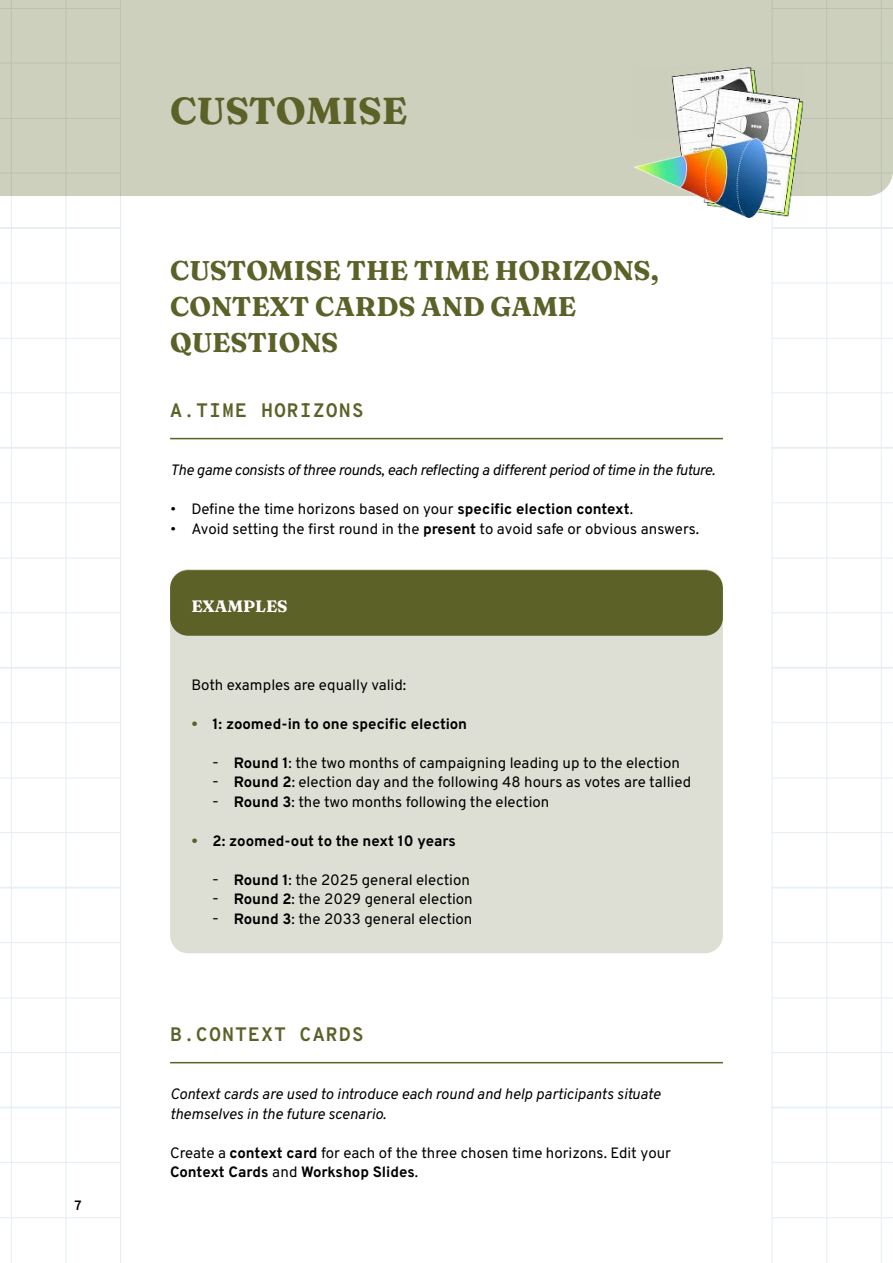
<style>
.page{position:relative;width:893px;height:1263px;background:#fff}
.page>*{position:absolute;margin:0;border:0;box-sizing:border-box;transform-origin:0 0}
.t1{font:700 37.5px "Fraunces 9 pt";color:#5c6128}
.t2{font:700 27px/36px "Fraunces 9 pt";color:#5c6128}
.t3{font:700 19.5px "Overpass Mono";letter-spacing:.05em;color:#5c6128}
.t4{font:700 16.5px "Fraunces 9 pt";color:#fff}
.t5{font:15px/19.5px "Overpass";color:#000}
.t6{font:italic 15px/19.5px "Overpass";letter-spacing:-.015em;color:#000}
.t7{font:700 15px "Overpass";color:#000}
.t8{font:600 13.5px "Overpass";color:#000}
.s1{font-weight:700}
.s2{font-weight:900;color:#5c6128}
</style>
<div class="page">
<hr style="left:11px;top:0;width:1px;height:1263px;background:#e6eef4">
<hr style="left:66px;top:0;width:1px;height:1263px;background:#e6eef4">
<hr style="left:120px;top:0;width:1px;height:1263px;background:#e6eef4">
<hr style="left:0;top:227px;width:121px;height:1px;background:#e6eef4">
<hr style="left:0;top:228px;width:121px;height:1px;background:#e6eef4">
<hr style="left:0;top:338px;width:121px;height:1px;background:#e6eef4">
<hr style="left:0;top:283px;width:121px;height:1px;background:#e6eef4">
<hr style="left:0;top:392px;width:121px;height:1px;background:#e6eef4">
<hr style="left:0;top:447px;width:121px;height:1px;background:#e6eef4">
<hr style="left:0;top:448px;width:121px;height:1px;background:#e6eef4">
<hr style="left:0;top:558px;width:121px;height:1px;background:#e6eef4">
<hr style="left:0;top:502px;width:121px;height:1px;background:#e6eef4">
<hr style="left:0;top:612px;width:121px;height:1px;background:#e6eef4">
<hr style="left:0;top:667px;width:121px;height:1px;background:#e6eef4">
<hr style="left:0;top:668px;width:121px;height:1px;background:#e6eef4">
<hr style="left:0;top:778px;width:121px;height:1px;background:#e6eef4">
<hr style="left:0;top:722px;width:121px;height:1px;background:#e6eef4">
<hr style="left:0;top:832px;width:121px;height:1px;background:#e6eef4">
<hr style="left:0;top:887px;width:121px;height:1px;background:#e6eef4">
<hr style="left:0;top:997px;width:121px;height:1px;background:#e6eef4">
<hr style="left:0;top:942px;width:121px;height:1px;background:#e6eef4">
<hr style="left:0;top:1052px;width:121px;height:1px;background:#e6eef4">
<hr style="left:0;top:1107px;width:121px;height:1px;background:#e6eef4">
<hr style="left:0;top:1217px;width:121px;height:1px;background:#e6eef4">
<hr style="left:0;top:1162px;width:121px;height:1px;background:#e6eef4">
<hr style="left:881px;top:0;width:1px;height:1263px;background:#e6eef4">
<hr style="left:826px;top:0;width:1px;height:1263px;background:#e6eef4">
<hr style="left:772px;top:0;width:1px;height:1263px;background:#e6eef4">
<hr style="left:772px;top:227px;width:121px;height:1px;background:#e6eef4">
<hr style="left:772px;top:228px;width:121px;height:1px;background:#e6eef4">
<hr style="left:772px;top:338px;width:121px;height:1px;background:#e6eef4">
<hr style="left:772px;top:283px;width:121px;height:1px;background:#e6eef4">
<hr style="left:772px;top:392px;width:121px;height:1px;background:#e6eef4">
<hr style="left:772px;top:447px;width:121px;height:1px;background:#e6eef4">
<hr style="left:772px;top:448px;width:121px;height:1px;background:#e6eef4">
<hr style="left:772px;top:558px;width:121px;height:1px;background:#e6eef4">
<hr style="left:772px;top:502px;width:121px;height:1px;background:#e6eef4">
<hr style="left:772px;top:612px;width:121px;height:1px;background:#e6eef4">
<hr style="left:772px;top:667px;width:121px;height:1px;background:#e6eef4">
<hr style="left:772px;top:668px;width:121px;height:1px;background:#e6eef4">
<hr style="left:772px;top:778px;width:121px;height:1px;background:#e6eef4">
<hr style="left:772px;top:722px;width:121px;height:1px;background:#e6eef4">
<hr style="left:772px;top:832px;width:121px;height:1px;background:#e6eef4">
<hr style="left:772px;top:887px;width:121px;height:1px;background:#e6eef4">
<hr style="left:772px;top:997px;width:121px;height:1px;background:#e6eef4">
<hr style="left:772px;top:942px;width:121px;height:1px;background:#e6eef4">
<hr style="left:772px;top:1052px;width:121px;height:1px;background:#e6eef4">
<hr style="left:772px;top:1107px;width:121px;height:1px;background:#e6eef4">
<hr style="left:772px;top:1217px;width:121px;height:1px;background:#e6eef4">
<hr style="left:772px;top:1162px;width:121px;height:1px;background:#e6eef4">
<div style="left:0;top:0;width:893px;height:196px;background:#ced0be"></div>
<img style="left:628px;top:58px;width:189px;height:171px">
<hr style="left:170px;top:438px;width:553px;height:1px;background:#5c6128">
<div style="left:170px;top:569px;width:553px;height:384px;background:#dedfd4;border-radius:18px"></div>
<hr style="left:170px;top:1062px;width:553px;height:1px;background:#5c6128">
<div style="left:170px;top:570px;width:553px;height:66px;background:#5c6128;border-radius:18px"></div>
<p class="t8" style="left:74px;top:1194px;width:9px">7</p>
<h1 class="t1" style="left:170px;top:82px;width:239px">CUSTOMISE</h1>
<h2 class="t2" style="left:170px;top:251px;width:490px">CUSTOMISE THE TIME HORIZONS,<br>CONTEXT CARDS AND GAME<br>QUESTIONS</h2>
<h3 class="t3" style="left:170px;top:394px;width:195px">A.TIME HORIZONS</h3>
<p class="t6" style="left:170px;top:460px;width:547px">The game consists of three rounds, each reflecting a different period of time in the future.</p>
<p class="t5" style="left:170px;top:499px;width:464px">• Define the time horizons based on your <span class="s1">specific election context</span>.</p>
<p class="t5" style="left:170px;top:518px;width:531px">• Avoid setting the first round in the <span class="s1">present</span> to avoid safe or obvious answers.</p>
<p class="t4" style="left:191px;top:593px;width:98px">EXAMPLES</p>
<p class="t5" style="left:191px;top:674px;width:216px">Both examples are equally valid:</p>
<p class="t7" style="left:191px;top:711px;width:277px"><span class="s2">•</span> 1: zoomed-in to one specific election</p>
<p class="t5" style="left:213px;top:752px;width:480px">̵ <span class="s1">Round 1</span>: the two months of campaigning leading up to the election<br>̵ <span class="s1">Round 2</span>: election day and the following 48 hours as votes are tallied ̵ <span class="s1">Round 3</span>: the two months following the election</p>
<p class="t7" style="left:191px;top:828px;width:266px"><span class="s2">•</span> 2: zoomed-out to the next 10 years</p>
<p class="t5" style="left:213px;top:869px;width:262px">̵ <span class="s1">Round 1</span>: the 2025 general election ̵ <span class="s1">Round 2</span>: the 2029 general election ̵ <span class="s1">Round 3</span>: the 2033 general election</p>
<h3 class="t3" style="left:170px;top:1018px;width:195px">B.CONTEXT CARDS</h3>
<p class="t6" style="left:170px;top:1084px;width:492px">Context cards are used to introduce each round and help participants situate themselves in the future scenario.</p>
<p class="t5" style="left:170px;top:1142px;width:502px">Create a <span class="s1">context card</span> for each of the three chosen time horizons. Edit your<br><span class="s1">Context Cards</span> and <span class="s1">Workshop Slides</span>.</p>
</div>
